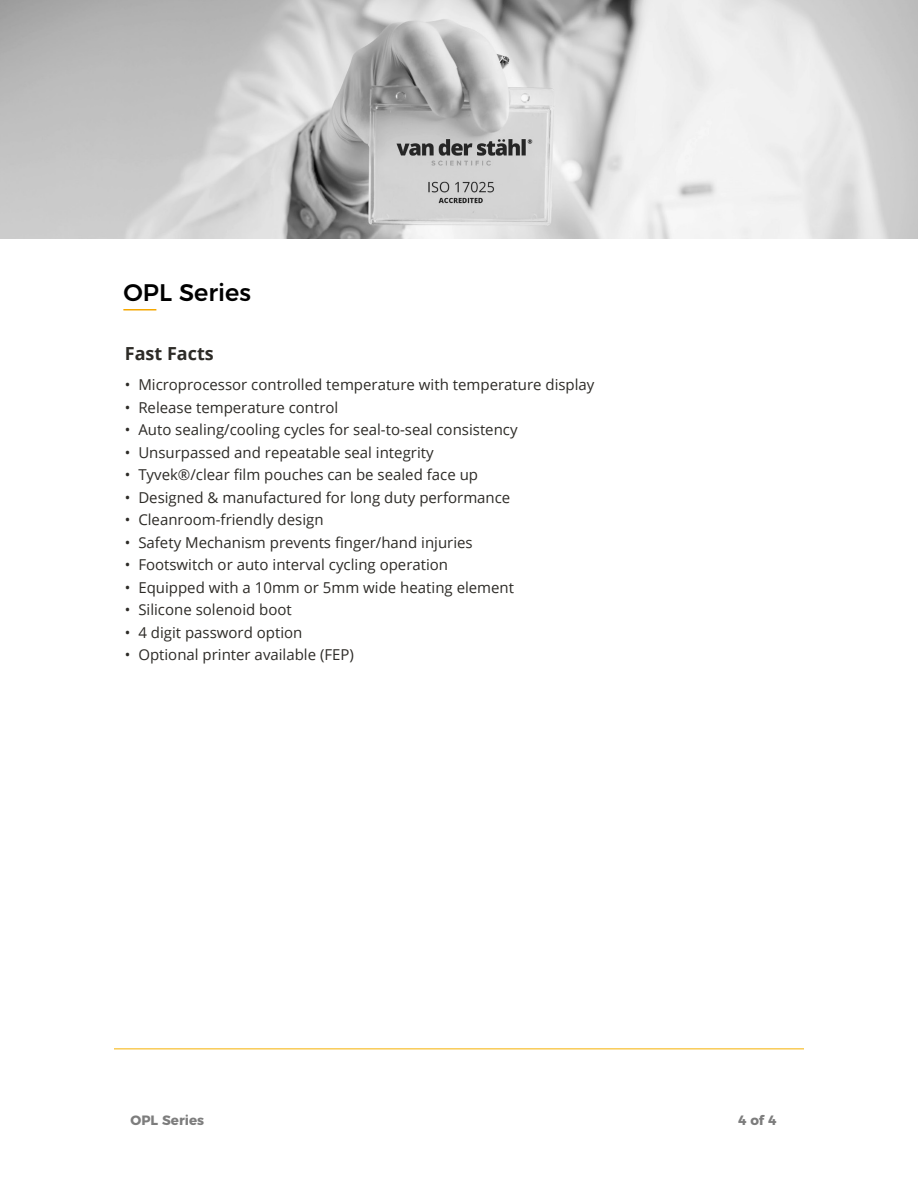
<style>
.page{position:relative;width:918px;height:1188px;background:#fff}
.page>*{position:absolute;margin:0;border:0;box-sizing:border-box;transform-origin:0 0}
.t1{font:500 24px "Montserrat";color:#000}
.OL_Title{font:700 18px "Open Sans";color:#2d2b27}
.Small_Body_Title{font:15px "Open Sans";color:#2d2b27}
.t2{font:700 13.5px "Montserrat";color:#7d7d7d}
.t3{font:700 13.5px "Montserrat";color:#7c7c7c}
</style>
<div class="page">
<hr style="left:114px;top:1048px;width:690px;height:1px;background:#f7b000">
<img style="left:0;top:0;width:918px;height:239px">
<hr style="left:123px;top:309px;width:33px;height:1px;background:#f5a700">
<p class="t1" style="left:123px;top:273px;width:129px">OPL Series</p>
<p class="OL_Title" style="left:125px;top:341px;width:90px">Fast Facts</p>
<p class="Small_Body_Title" style="left:125px;top:375px;width:471px">• Microprocessor controlled temperature with temperature display</p>
<p class="Small_Body_Title" style="left:125px;top:397px;width:215px">• Release temperature control</p>
<p class="Small_Body_Title" style="left:125px;top:420px;width:394px">• Auto sealing/cooling cycles for seal-to-seal consistency</p>
<p class="Small_Body_Title" style="left:125px;top:442px;width:310px">• Unsurpassed and repeatable seal integrity</p>
<p class="Small_Body_Title" style="left:125px;top:465px;width:355px">• Tyvek®/clear film pouches can be sealed face up</p>
<p class="Small_Body_Title" style="left:125px;top:487px;width:387px">• Designed &amp; manufactured for long duty performance</p>
<p class="Small_Body_Title" style="left:125px;top:510px;width:200px">• Cleanroom-friendly design</p>
<p class="Small_Body_Title" style="left:125px;top:532px;width:349px">• Safety Mechanism prevents finger/hand injuries</p>
<p class="Small_Body_Title" style="left:125px;top:555px;width:325px">• Footswitch or auto interval cycling operation</p>
<p class="Small_Body_Title" style="left:125px;top:577px;width:391px">• Equipped with a 10mm or 5mm wide heating element</p>
<p class="Small_Body_Title" style="left:125px;top:600px;width:168px">• Silicone solenoid boot</p>
<p class="Small_Body_Title" style="left:125px;top:622px;width:179px">• 4 digit password option</p>
<p class="Small_Body_Title" style="left:125px;top:645px;width:231px">• Optional printer available (FEP)</p>
<p class="t2" style="left:130px;top:1109px;width:75px">OPL Series</p>
<p class="t3" style="left:738px;top:1109px;width:40px">4 of 4</p>
</div>
